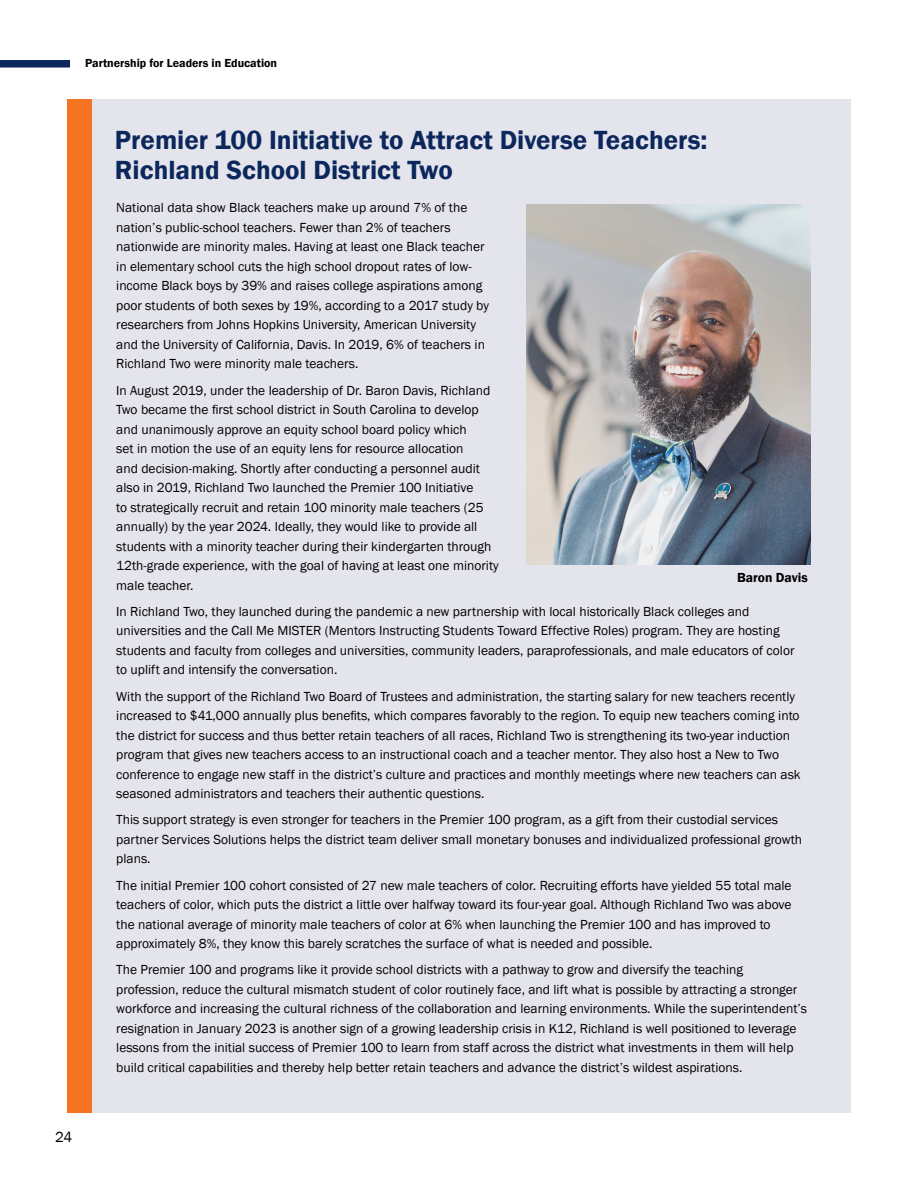
<style>
.page{position:relative;width:918px;height:1188px;background:#fff}
.page>*{position:absolute;margin:0;border:0;box-sizing:border-box;transform-origin:0 0}
.t1{font:600 27px/30px "Franklin Gothic";color:#0c275c}
.t2{font:15px "Franklin Gothic";color:#000}
.t3{font:13.5px/19.5px "Franklin Gothic";color:#000}
.t4{font:600 13.5px "Franklin Gothic";color:#000}
.t5{font:600 12px "Franklin Gothic";color:#000}
</style>
<div class="page">
<div style="left:0;top:60px;width:70px;height:8px;background:#0c275c"></div>
<div style="left:92px;top:100px;width:758px;height:1013px;background:#e4e4ec"></div>
<div style="left:68px;top:100px;width:24px;height:1013px;background:#f47421"></div>
<img style="left:526px;top:204px;width:284px;height:361px">
<p class="t5" style="left:85px;top:55px;width:194px">Partnership for Leaders in Education</p>
<p class="t2" style="left:55px;top:1127px;width:18px">24</p>
<h1 class="t1" style="left:115px;top:125px;width:594px">Premier 100 Initiative to Attract Diverse Teachers:<br>Richland School District Two</h1>
<p class="t3" style="left:116px;top:199px;width:374px">National data show Black teachers make up around 7% of the nation’s public-school teachers. Fewer than 2% of teachers nationwide are minority males. Having at least one Black teacher in elementary school cuts the high school dropout rates of low&shy;income Black boys by 39% and raises college aspirations among poor students of both sexes by 19%, according to a 2017 study by researchers from Johns Hopkins University, American University and the University of California, Davis. In 2019, 6% of teachers in Richland Two were minority male teachers.</p>
<p class="t3" style="left:116px;top:381px;width:384px">In August 2019, under the leadership of Dr. Baron Davis, Richland Two became the first school district in South Carolina to develop and unanimously approve an equity school board policy which<br>set in motion the use of an equity lens for resource allocation<br>and decision-making. Shortly after conducting a personnel audit also in 2019, Richland Two launched the Premier 100 Initiative<br>to strategically recruit and retain 100 minority male teachers (25 annually) by the year 2024. Ideally, they would like to provide all students with a minority teacher during their kindergarten through 12th-grade experience, with the goal of having at least one minority male teacher.</p>
<p class="t3" style="left:116px;top:602px;width:680px">In Richland Two, they launched during the pandemic a new partnership with local historically Black colleges and universities and the Call Me MISTER (Mentors Instructing Students Toward Effective Roles) program. They are hosting students and faculty from colleges and universities, community leaders, paraprofessionals, and male educators of color to uplift and intensify the conversation.</p>
<p class="t3" style="left:116px;top:687px;width:686px">With the support of the Richland Two Board of Trustees and administration, the starting salary for new teachers recently increased to $41,000 annually plus benefits, which compares favorably to the region. To equip new teachers coming into the district for success and thus better retain teachers of all races, Richland Two is strengthening its two-year induction program that gives new teachers access to an instructional coach and a teacher mentor. They also host a New to Two conference to engage new staff in the district’s culture and practices and monthly meetings where new teachers can ask seasoned administrators and teachers their authentic questions.</p>
<p class="t3" style="left:116px;top:810px;width:687px">This support strategy is even stronger for teachers in the Premier 100 program, as a gift from their custodial services partner Services Solutions helps the district team deliver small monetary bonuses and individualized professional growth plans.</p>
<p class="t3" style="left:116px;top:876px;width:677px">The initial Premier 100 cohort consisted of 27 new male teachers of color. Recruiting efforts have yielded 55 total male teachers of color, which puts the district a little over halfway toward its four-year goal. Although Richland Two was above the national average of minority male teachers of color at 6% when launching the Premier 100 and has improved to approximately 8%, they know this barely scratches the surface of what is needed and possible.</p>
<p class="t3" style="left:116px;top:960px;width:692px">The Premier 100 and programs like it provide school districts with a pathway to grow and diversify the teaching profession, reduce the cultural mismatch student of color routinely face, and lift what is possible by attracting a stronger workforce and increasing the cultural richness of the collaboration and learning environments. While the superintendent’s resignation in January 2023 is another sign of a growing leadership crisis in K12, Richland is well positioned to leverage lessons from the initial success of Premier 100 to learn from staff across the district what investments in them will help build critical capabilities and thereby help better retain teachers and advance the district’s wildest aspirations.</p>
<p class="t4" style="left:737px;top:570px;width:72px">Baron Davis</p>
</div>
